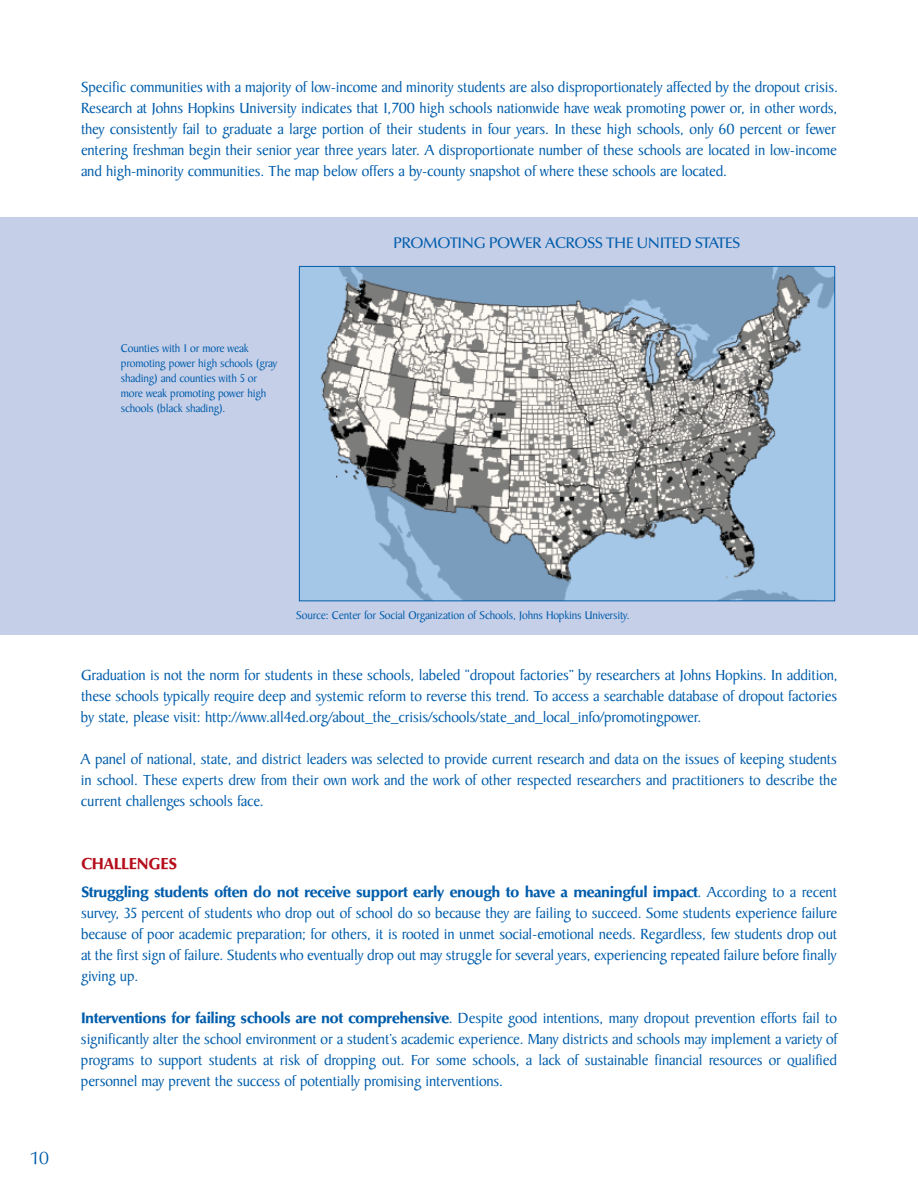
<style>
.page{position:relative;width:918px;height:1188px;background:#fff}
.page>*{position:absolute;margin:0;border:0;box-sizing:border-box;transform-origin:0 0}
.t1{font:18px "Optima BQ";color:#015dab}
.t2{font:15.75px/21px "Baker Signet";letter-spacing:-.01em;color:#015dab;text-align:justify}
.t3{font:700 15.75px "Optima BQ";letter-spacing:.01em;color:#b50e1a}
.t4{font:700 15px "Optima BQ";letter-spacing:-.01em;color:#015dab}
.t5{font:500 15px "Optima BQ";letter-spacing:-.02em;color:#015dab}
.t6{font:12px/15px "Baker Signet";letter-spacing:-.015em;color:#015dab}
.s1{font-family:"Baker Signet";font-weight:400;font-size:15.75px}
.s2{font-family:"Optima BQ";font-weight:700;font-size:15px}
</style>
<div class="page">
<div style="left:0;top:217px;width:918px;height:417px;background:#c6cfe8"></div>
<img style="left:301px;top:268px;width:532px;height:331px">
<p class="t2" style="left:81px;top:78px;width:759px;text-align:left">Specific communities with a majority of low-income and minority students are also disproportionately affected by the dropout crisis.<br>Research at Johns Hopkins University indicates that 1,700 high schools nationwide have weak promoting power or, in other words, they consistently fail to graduate a large portion of their students in four years. In these high schools, only 60 percent or fewer entering freshman begin their senior year three years later. A disproportionate number of these schools are located in low-income and high-minority communities. The map below offers a by-county snapshot of where these schools are located.</p>
<p class="t6" style="left:121px;top:342px;width:158px">Counties with 1 or more weak promoting power high schools (gray shading) and counties with 5 or more weak promoting power high schools (black shading).</p>
<p class="t5" style="left:394px;top:235px;width:348px">PROMOTING POWER ACROSS THE UNITED STATES</p>
<p class="t1" style="left:30px;top:1149px;width:20px">10</p>
<p class="t6" style="left:296px;top:609px;width:335px">Source: Center for Social Organization of Schools, Johns Hopkins University.</p>
<p class="t2" style="left:81px;top:666px;width:759px">Graduation is not the norm for students in these schools, labeled “dropout factories” by researchers at Johns Hopkins. In addition, these schools typically require deep and systemic reform to reverse this trend. To access a searchable database of dropout factories by state, please visit: http://www.all4ed.org/about_the_crisis/schools/state_and_local_info/promotingpower.</p>
<p class="t2" style="left:81px;top:750px;width:758px">A panel of national, state, and district leaders was selected to provide current research and data on the issues of keeping students in school. These experts drew from their own work and the work of other respected researchers and practitioners to describe the current challenges schools face.</p>
<p class="t3" style="left:81px;top:855px;width:97px">CHALLENGES</p>
<p class="t4" style="left:81px;top:884px;width:758px">Struggling students often do not receive support early enough to have a meaningful impact<span class="s1">. According to a recent</span></p>
<p class="t2" style="left:81px;top:904px;width:758px">survey, 35 percent of students who drop out of school do so because they are failing to succeed. Some students experience failure because of poor academic preparation; for others, it is rooted in unmet social-emotional needs. Regardless, few students drop out at the first sign of failure. Students who eventually drop out may struggle for several years, experiencing repeated failure before finally giving up.</p>
<p class="t2" style="left:81px;top:1009px;width:758px"><span class="s2">Interventions for failing schools are not comprehensive</span>. Despite good intentions, many dropout prevention efforts fail to significantly alter the school environment or a student’s academic experience. Many districts and schools may implement a variety of programs to support students at risk of dropping out. For some schools, a lack of sustainable financial resources or qualified personnel may prevent the success of potentially promising interventions.</p>
</div>
